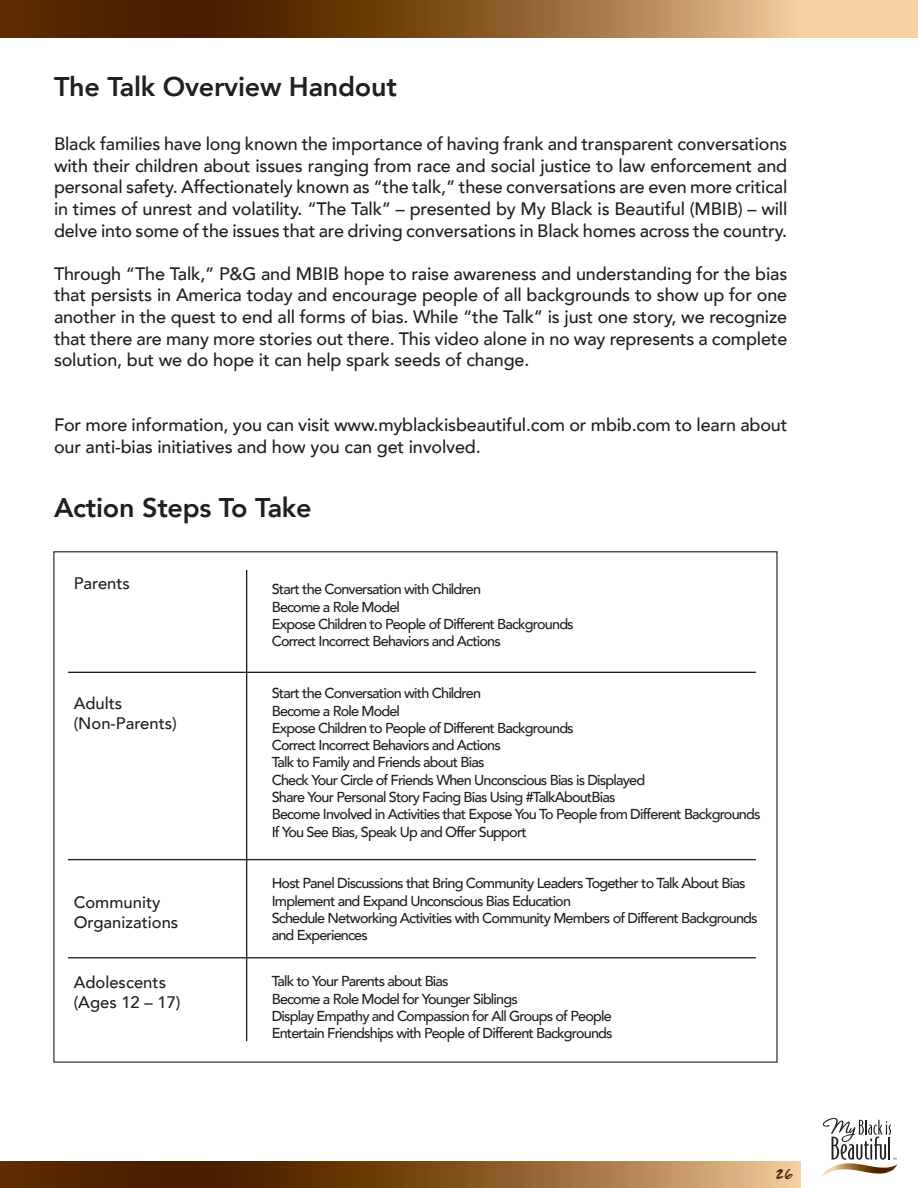
<style>
.page{position:relative;width:918px;height:1188px;background:#fff}
.page>*{position:absolute;margin:0;border:0;box-sizing:border-box;transform-origin:0 0}
.t1{font:800 27px "Avenir";letter-spacing:-.01em;color:#231f20}
.t2{font:500 18px/21.6px "Avenir";letter-spacing:-.01em;color:#231f20;text-align:justify}
.t3{font:18px "Freeland";color:#482711}
.t4{font:500 16.65px/20px "Avenir";color:#231f20}
.t5{font:500 14.4px/17.2px "Avenir";letter-spacing:-.055em;color:#231f20}
</style>
<div class="page">
<svg style="left:0;top:1161px;width:801px;height:27px;background:#825427"></svg>
<svg style="left:0;top:0;width:918px;height:38px;background:#916436"></svg>
<svg style="left:821px;top:1118px;width:77px;height:59px"></svg>
<hr style="left:246px;top:570px;width:1px;height:471px;background:#231f20">
<hr style="left:68px;top:672px;width:688px;height:1px;background:#231f20">
<hr style="left:68px;top:859px;width:688px;height:1px;background:#231f20">
<hr style="left:68px;top:957px;width:688px;height:1px;background:#231f20">
<h1 class="t1" style="left:54px;top:66px;width:344px">The Talk Overview Handout</h1>
<p class="t2" style="left:54px;top:132px;width:735px">Black families have long known the importance of having frank and transparent conversations with their children about issues ranging from race and social justice to law enforcement and personal safety. Affectionately known as “the talk,” these conversations are even more critical in times of unrest and volatility. “The Talk” – presented by My Black is Beautiful (MBIB) – will delve into some of the issues that are driving conversations in Black homes across the country.</p>
<p class="t2" style="left:54px;top:262px;width:735px">Through “The Talk,” P&amp;G and MBIB hope to raise awareness and understanding for the bias that persists in America today and encourage people of all backgrounds to show up for one another in the quest to end all forms of bias. While “the Talk” is just one story, we recognize that there are many more stories out there. This video alone in no way represents a complete solution, but we do hope it can help spark seeds of change.</p>
<p class="t2" style="left:54px;top:413px;width:735px">For more information, you can visit www.myblackisbeautiful.com or mbib.com to learn about our anti-bias initiatives and how you can get involved.</p>
<h1 class="t1" style="left:54px;top:487px;width:259px">Action Steps To Take</h1>
<p class="t4" style="left:74px;top:572px;width:58px">Parents</p>
<p class="t4" style="left:74px;top:692px;width:105px">Adults (Non-Parents)</p>
<p class="t4" style="left:74px;top:892px;width:106px">Community<br>Organizations</p>
<p class="t4" style="left:74px;top:971px;width:108px">Adolescents (Ages 12 – 17)</p>
<p class="t5" style="left:272px;top:580px;width:303px">Start the Conversation with Children<br>Become a Role Model<br>Expose Children to People of Different Backgrounds Correct Incorrect Behaviors and Actions</p>
<p class="t5" style="left:272px;top:684px;width:490px">Start the Conversation with Children<br>Become a Role Model<br>Expose Children to People of Different Backgrounds<br>Correct Incorrect Behaviors and Actions<br>Talk to Family and Friends about Bias<br>Check Your Circle of Friends When Unconscious Bias is Displayed<br>Share Your Personal Story Facing Bias Using #TalkAboutBias<br>Become Involved in Activities that Expose You To People from Different Backgrounds If You See Bias, Speak Up and Offer Support</p>
<p class="t5" style="left:272px;top:874px;width:487px">Host Panel Discussions that Bring Community Leaders Together to Talk About Bias Implement and Expand Unconscious Bias Education<br>Schedule Networking Activities with Community Members of Different Backgrounds and Experiences</p>
<p class="t5" style="left:272px;top:972px;width:342px">Talk to Your Parents about Bias<br>Become a Role Model for Younger Siblings<br>Display Empathy and Compassion for All Groups of People Entertain Friendships with People of Different Backgrounds</p>
<p class="t3" style="left:776px;top:1161px;width:19px">26</p>
</div>
